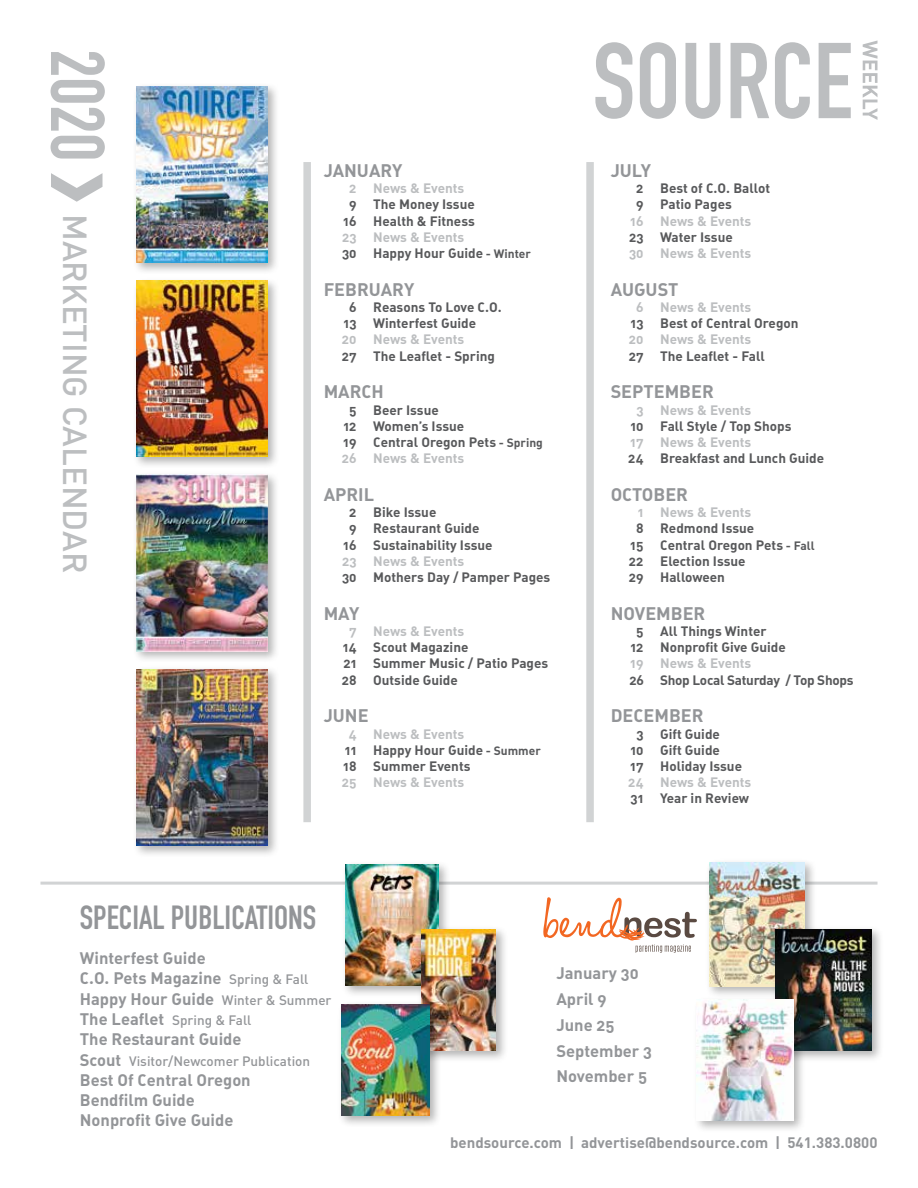
<style>
.page{position:relative;width:918px;height:1188px;background:#fff}
.page>*{position:absolute;margin:0;border:0;box-sizing:border-box;transform-origin:0 0}
.t1{font:700 75px "DIN Condensed";color:#bcbec0}
.t2{font:700 33px "DIN Condensed";color:#939598}
.t3{font:500 33px "DIN";color:#bcbec0}
.t4{font:18px "DIN Bold Alternate";color:#939598}
.t5{font:16.5px/20.2px "DIN Bold Alternate";color:#939598}
.t6{font:700 15px "DIN";color:#939598}
.t7{font:13.5px/16.2px "DIN Bold Alternate";color:#58595b}
.t8{font:13.5px "DIN Bold Alternate";color:#bcbec0}
.t9{font:500 13.5px "DIN";color:#939598}
.t10{font:13.5px "DIN Bold Alternate";letter-spacing:-.02em;color:#58595b}
.s1{color:#bcbec0}
.s2{font-size:12px}
.s3{font-family:"DIN";font-weight:500;font-size:13.5px}
.s4{font-family:"DIN Bold Alternate";font-weight:400;font-size:16.5px}
</style>
<div class="page">
<svg style="left:595px;top:42px;width:37px;height:77px"></svg>
<svg style="left:640px;top:42px;width:36px;height:77px"></svg>
<svg style="left:686px;top:43px;width:34px;height:76px"></svg>
<svg style="left:731px;top:43px;width:38px;height:75px"></svg>
<svg style="left:775px;top:42px;width:35px;height:77px"></svg>
<svg style="left:819px;top:43px;width:32px;height:75px"></svg>
<svg style="left:863px;top:40px;width:15px;height:80px"></svg>
<svg style="left:51px;top:173px;width:52px;height:29px"></svg>
<div style="left:133px;top:83px;width:147px;height:192px;background:#000;opacity:.3"></div>
<img style="left:137px;top:87px;width:131px;height:176px">
<div style="left:133px;top:471px;width:147px;height:193px;background:#000;opacity:.3"></div>
<img style="left:137px;top:475px;width:131px;height:176px">
<div style="left:133px;top:277px;width:147px;height:193px;background:#000;opacity:.3"></div>
<img style="left:137px;top:281px;width:131px;height:176px">
<div style="left:133px;top:665px;width:147px;height:193px;background:#000;opacity:.3"></div>
<img style="left:137px;top:669px;width:131px;height:176px">
<div style="left:303px;top:162px;width:8px;height:660px;background:#d1d3d4"></div>
<hr style="left:40px;top:882px;width:838px;height:3px;background:#d1d3d4">
<div style="left:586px;top:162px;width:8px;height:660px;background:#d1d3d4"></div>
<div style="left:341px;top:861px;width:110px;height:137px;background:#000;opacity:.3"></div>
<img style="left:345px;top:865px;width:93px;height:121px">
<div style="left:705px;top:858px;width:112px;height:141px;background:#000;opacity:.3"></div>
<img style="left:709px;top:863px;width:96px;height:123px">
<div style="left:418px;top:925px;width:90px;height:138px;background:#000;opacity:.3"></div>
<img style="left:422px;top:929px;width:74px;height:121px">
<div style="left:772px;top:925px;width:112px;height:138px;background:#000;opacity:.3"></div>
<img style="left:776px;top:929px;width:96px;height:121px">
<div style="left:337px;top:1001px;width:105px;height:128px;background:#000;opacity:.3"></div>
<img style="left:341px;top:1005px;width:89px;height:111px">
<div style="left:693px;top:996px;width:113px;height:137px;background:#000;opacity:.3"></div>
<img style="left:697px;top:1000px;width:96px;height:121px">
<svg style="left:543px;top:897px;width:154px;height:56px"></svg>
<h1 class="t1" style="left:104px;top:50px;width:113px;rotate:90deg">2020</h1>
<h2 class="t3" style="left:96px;top:214px;width:361px;rotate:90deg">MARKETING CALENDAR</h2>
<h3 class="t4" style="left:324px;top:159px;width:80px">JANUARY</h3>
<p class="t8" style="left:349px;top:180px;width:117px">2 News &amp; Events</p>
<p class="t7" style="left:343px;top:196px;width:133px;text-align:center">9 The Money Issue<br>16 Health &amp; Fitness</p>
<p class="t7" style="left:342px;top:228px;width:190px"><span class="s1">23 News &amp; Events<br></span>30 Happy Hour Guide <span class="s2">- Winter</span></p>
<h3 class="t4" style="left:324px;top:278px;width:92px">FEBRUARY</h3>
<p class="t7" style="left:344px;top:298px;width:160px;text-indent:6px">6 Reasons To Love C.O.<br>13 Winterfest Guide</p>
<p class="t8" style="left:342px;top:331px;width:124px">20 News &amp; Events</p>
<p class="t7" style="left:342px;top:347px;width:155px">27 The Leaflet - Spring</p>
<h3 class="t4" style="left:324px;top:380px;width:62px">MARCH</h3>
<p class="t7" style="left:342px;top:401px;width:203px;text-indent:7px">5 Beer Issue<br>12 Women’s Issue<br>19 Central Oregon Pets <span class="s2">- Spring<br></span><span class="s1">26 News &amp; Events</span></p>
<h3 class="t4" style="left:324px;top:483px;width:52px">APRIL</h3>
<p class="t7" style="left:349px;top:504px;width:89px">2 Bike Issue</p>
<p class="t7" style="left:349px;top:520px;width:132px">9 Restaurant Guide</p>
<p class="t7" style="left:343px;top:536px;width:151px">16 Sustainability Issue</p>
<p class="t8" style="left:342px;top:552px;width:124px">23 News &amp; Events</p>
<p class="t7" style="left:342px;top:568px;width:210px">30 Mothers Day / Pamper Pages</p>
<h3 class="t4" style="left:324px;top:602px;width:37px">MAY</h3>
<p class="t8" style="left:349px;top:622px;width:117px">7 News &amp; Events</p>
<p class="t7" style="left:342px;top:639px;width:208px">14 Scout Magazine<br>21 Summer Music / Patio Pages<br>28 Outside Guide</p>
<h3 class="t4" style="left:324px;top:704px;width:46px">JUNE</h3>
<p class="t7" style="left:343px;top:725px;width:199px;text-indent:6px"><span class="s1">4 News &amp; Events<br></span>11 Happy Hour Guide <span class="s2">- Summer<br></span>18 Summer Events</p>
<p class="t8" style="left:342px;top:774px;width:124px">25 News &amp; Events</p>
<h3 class="t4" style="left:611px;top:159px;width:42px">JULY</h3>
<p class="t7" style="left:636px;top:180px;width:135px">2 Best of C.O. Ballot<br>9 Patio Pages</p>
<p class="t8" style="left:630px;top:212px;width:123px">16 News &amp; Events</p>
<p class="t7" style="left:629px;top:228px;width:105px">23 Water Issue</p>
<p class="t8" style="left:629px;top:244px;width:124px">30 News &amp; Events</p>
<h3 class="t4" style="left:611px;top:278px;width:69px">AUGUST</h3>
<p class="t8" style="left:636px;top:298px;width:117px">6 News &amp; Events</p>
<p class="t7" style="left:631px;top:315px;width:170px">13 Best of Central Oregon</p>
<p class="t8" style="left:629px;top:331px;width:124px">20 News &amp; Events</p>
<p class="t7" style="left:629px;top:347px;width:138px">27 The Leaflet - Fall</p>
<h3 class="t4" style="left:611px;top:380px;width:105px">SEPTEMBER</h3>
<p class="t8" style="left:636px;top:401px;width:116px">3 News &amp; Events</p>
<p class="t7" style="left:630px;top:417px;width:163px">10 Fall Style / Top Shops</p>
<p class="t8" style="left:630px;top:433px;width:123px">17 News &amp; Events</p>
<p class="t7" style="left:628px;top:450px;width:197px">24 Breakfast and Lunch Guide</p>
<h3 class="t4" style="left:611px;top:483px;width:79px">OCTOBER</h3>
<p class="t8" style="left:638px;top:504px;width:115px">1 News &amp; Events</p>
<p class="t7" style="left:629px;top:520px;width:187px;text-indent:7px">8 Redmond Issue<br>15 Central Oregon Pets <span class="s2">- Fall<br></span>22 Election Issue<br>29 Halloween</p>
<h3 class="t4" style="left:611px;top:602px;width:96px">NOVEMBER</h3>
<p class="t7" style="left:630px;top:622px;width:157px;text-indent:6px">5 All Things Winter<br>12 Nonprofit Give Guide</p>
<p class="t8" style="left:630px;top:655px;width:123px">19 News &amp; Events</p>
<p class="t10" style="left:629px;top:671px;width:226px">26 Shop Local Saturday / Top Shops</p>
<h3 class="t4" style="left:611px;top:704px;width:94px">DECEMBER</h3>
<p class="t7" style="left:630px;top:725px;width:113px;text-indent:6px">3 Gift Guide<br>10 Gift Guide<br>17 Holiday Issue</p>
<p class="t8" style="left:628px;top:774px;width:125px">24 News &amp; Events</p>
<p class="t7" style="left:630px;top:790px;width:120px">31 Year in Review</p>
<h2 class="t2" style="left:80px;top:906px;width:238px">SPECIAL PUBLICATIONS</h2>
<p class="t5" style="left:80px;top:947px;width:253px">Winterfest Guide<br>C.O. Pets Magazine <span class="s3">Spring &amp; Fall<br></span>Happy Hour Guide <span class="s3">Winter &amp; Summer</span></p>
<p class="t9" style="left:80px;top:1011px;width:173px"><span class="s4">The Leaflet</span> Spring &amp; Fall</p>
<p class="t5" style="left:80px;top:1028px;width:163px">The Restaurant Guide</p>
<p class="t9" style="left:80px;top:1052px;width:232px"><span class="s4">Scout</span> Visitor/Newcomer Publication</p>
<p class="t5" style="left:80px;top:1069px;width:172px">Best Of Central Oregon<br>Bendfilm Guide<br>Nonprofit Give Guide</p>
<p class="t5" style="left:556px;top:960px;width:97px;line-height:25.8px">January 30<br>April 9<br>June 25<br>September 3<br>November 5</p>
<p class="t6" style="left:450px;top:1132px;width:429px">bendsource.com | advertise@bendsource.com | 541.383.0800</p>
</div>
